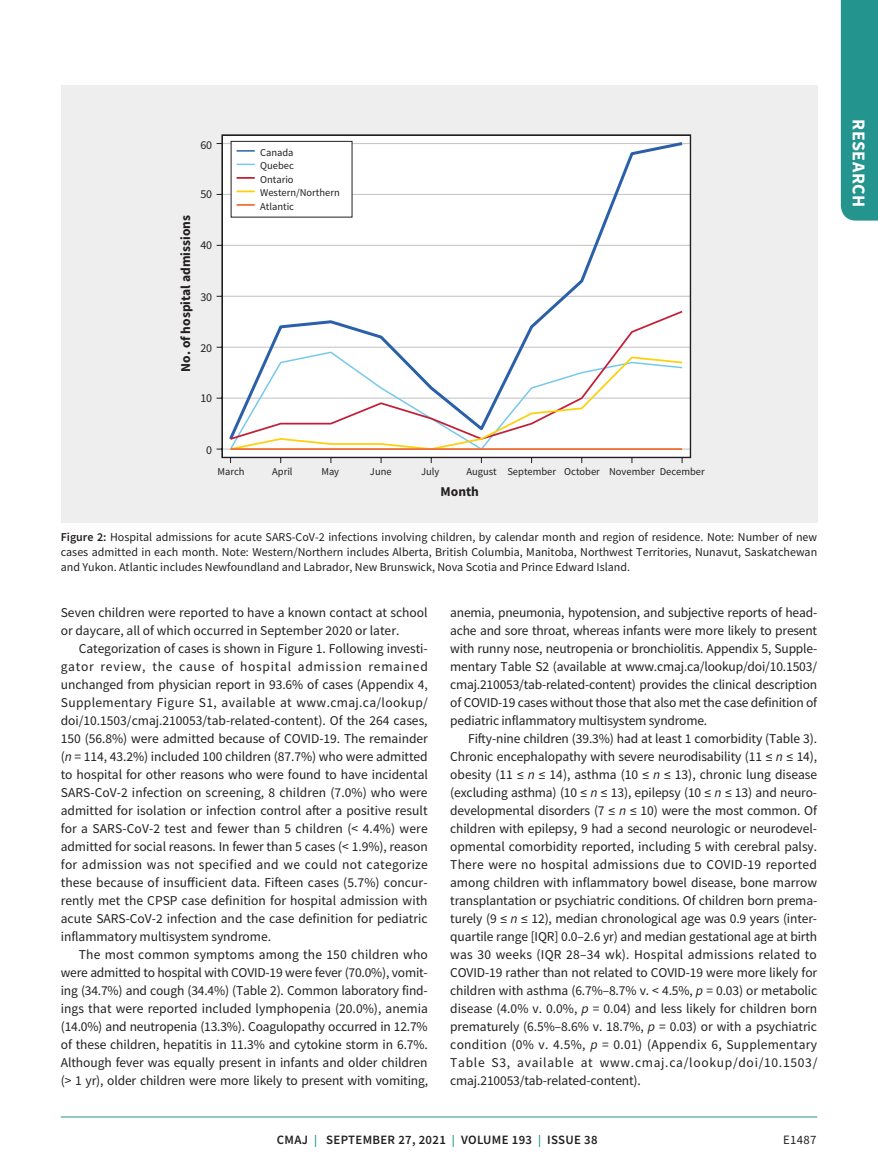
<style>
.page{position:relative;width:878px;height:1175px;background:#fff}
.page>*{position:absolute;margin:0;border:0;box-sizing:border-box;transform-origin:0 0}
.t1{font:700 18px "Source Sans Pro";letter-spacing:.025em;color:#fff}
.t2{font:13.5px/18px "Source Sans Pro";letter-spacing:-.005em;color:#231f20;text-align:justify}
.t3{font:700 13.5px "Source Sans Pro";color:#231f20}
.t4{font:600 12.75px "Source Sans Pro";letter-spacing:.025em;color:#231f20}
.t5{font:12.75px "Source Sans Pro";letter-spacing:.025em;color:#231f20}
.t6{font:12px/15px "Source Sans Pro";color:#231f20;text-align:justify}
.t7{font:10.5px/13.5px "Source Sans Pro";color:#231f20}
.s1{font-weight:600}
.s2{font-style:italic}
.s3{font-size:12px;color:#24948e}
</style>
<div class="page">
<div style="left:840px;top:0;width:38px;height:220px;background:#24948e"></div>
<hr style="left:61px;top:1116px;width:756px;height:1px;background:#24948e">
<div style="left:61px;top:85px;width:756px;height:438px;background:#eeeeef"></div>
<svg style="left:216px;top:134px;width:475px;height:329px;background:#f4f3f3"></svg>
<div style="left:231px;top:141px;width:121px;height:76px;background:#fff;border:1px solid #231f20"></div>
<svg style="left:236px;top:150px;width:19px;height:2px"></svg>
<svg style="left:236px;top:164px;width:19px;height:1px"></svg>
<svg style="left:236px;top:177px;width:19px;height:2px"></svg>
<svg style="left:236px;top:190px;width:19px;height:2px"></svg>
<svg style="left:236px;top:204px;width:19px;height:2px"></svg>
<p class="t6" style="left:200px;top:137px;width:13px">60</p>
<p class="t6" style="left:200px;top:187px;width:13px">50</p>
<p class="t3" style="left:177px;top:372px;width:158px;rotate:-90deg">No. of hospital admissions</p>
<p class="t6" style="left:200px;top:237px;width:13px">40</p>
<p class="t6" style="left:200px;top:289px;width:13px">30</p>
<p class="t6" style="left:200px;top:340px;width:13px">20</p>
<p class="t6" style="left:200px;top:390px;width:13px">10</p>
<p class="t7" style="left:260px;top:145px;width:81px">Canada<br>Quebec<br>Ontario<br>Western/Northern<br>Atlantic</p>
<p class="t6" style="left:206px;top:443px;width:7px">0</p>
<p class="t7" style="left:217px;top:465px;width:29px">March</p>
<p class="t7" style="left:272px;top:465px;width:22px">April</p>
<p class="t7" style="left:321px;top:465px;width:19px">May</p>
<p class="t7" style="left:370px;top:465px;width:23px">June</p>
<p class="t7" style="left:421px;top:465px;width:20px">July</p>
<p class="t7" style="left:466px;top:465px;width:240px">August September October November December</p>
<p class="t3" style="left:440px;top:482px;width:40px">Month</p>
<p class="t6" style="left:61px;top:530px;width:758px"><span class="s1">Figure 2:</span> Hospital admissions for acute SARS-CoV-2 infections involving children, by calendar month and region of residence. Note: Number of new cases admitted in each month. Note: Western/Northern includes Alberta, British Columbia, Manitoba, Northwest Territories, Nunavut, Saskatchewan and Yukon. Atlantic includes Newfoundland and Labrador, New Brunswick, Nova Scotia and Prince Edward Island.</p>
<p class="t2" style="left:61px;top:603px;width:368px">Seven children were reported to have a known contact at school or daycare, all of which occurred in September 2020 or later.</p>
<p class="t2" style="left:61px;top:639px;width:369px;text-indent:18px">Categorization of cases is shown in Figure 1. Following investi&shy;gator review, the cause of hospital admission remained unchanged from physician report in 93.6% of cases (Appendix 4, Supplementary Figure S1, available at www.cmaj.ca/lookup/ doi/10.1503/cmaj.210053/tab-related-content). Of the 264 cases, 150 (56.8%) were admitted because of COVID-19. The remainder (<span class="s2">n</span> = 114, 43.2%) included 100 children (87.7%) who were admitted to hospital for other reasons who were found to have incidental SARS-CoV-2 infection on screening, 8 children (7.0%) who were admitted for isolation or infection control after a positive result for a SARS-CoV-2 test and fewer than 5 children (&lt; 4.4%) were admitted for social reasons. In fewer than 5 cases (&lt; 1.9%), reason for admission was not specified and we could not categorize these because of insufficient data. Fifteen cases (5.7%) concur&shy;rently met the CPSP case definition for hospital admission with acute SARS-CoV-2 infection and the case definition for pediatric inflammatory multisystem syndrome.</p>
<p class="t2" style="left:61px;top:945px;width:369px;text-indent:18px">The most common symptoms among the 150 children who were admitted to hospital with COVID-19 were fever (70.0%), vomit&shy;ing (34.7%) and cough (34.4%) (Table 2). Common laboratory find&shy;ings that were reported included lymphopenia (20.0%), anemia (14.0%) and neutropenia (13.3%). Coagulopathy occurred in 12.7% of these children, hepatitis in 11.3% and cytokine storm in 6.7%.<br>Although fever was equally present in infants and older children (&gt; 1 yr), older children were more likely to present with vomiting,</p>
<p class="t2" style="left:450px;top:603px;width:368px">anemia, pneumonia, hypotension, and subjective reports of head&shy;ache and sore throat, whereas infants were more likely to present with runny nose, neutropenia or bronchiolitis. Appendix 5, Supple&shy;mentary Table S2 (available at www.cmaj.ca/lookup/doi/10.1503/ cmaj.210053/tab-related-content) provides the clinical description of COVID-19 cases without those that also met the case definition of pediatric inflammatory multisystem syndrome.</p>
<p class="t2" style="left:450px;top:729px;width:368px;text-indent:18px">Fifty-nine children (39.3%) had at least 1 comorbidity (Table 3).<br>Chronic encephalopathy with severe neurodisability (11 ≤ <span class="s2">n</span> ≤ 14), obesity (11 ≤ <span class="s2">n</span> ≤ 14), asthma (10 ≤ <span class="s2">n</span> ≤ 13), chronic lung disease (excluding asthma) (10 ≤ <span class="s2">n</span> ≤ 13), epilepsy (10 ≤ <span class="s2">n</span> ≤ 13) and neuro&shy;developmental disorders (7 ≤ <span class="s2">n</span> ≤ 10) were the most common. Of children with epilepsy, 9 had a second neurologic or neurodevel&shy;opmental comorbidity reported, including 5 with cerebral palsy.<br>There were no hospital admissions due to COVID-19 reported among children with inflammatory bowel disease, bone marrow transplantation or psychiatric conditions. Of children born prema&shy;turely (9 ≤ <span class="s2">n</span> ≤ 12), median chronological age was 0.9 years (inter&shy;quartile range [IQR] 0.0–2.6 yr) and median gestational age at birth was 30 weeks (IQR 28–34 wk). Hospital admissions related to COVID-19 rather than not related to COVID-19 were more likely for children with asthma (6.7%–8.7% v. &lt; 4.5%, <span class="s2">p</span> = 0.03) or metabolic disease (4.0% v. 0.0%, <span class="s2">p</span> = 0.04) and less likely for children born prematurely (6.5%–8.6% v. 18.7%, <span class="s2">p</span> = 0.03) or with a psychiatric condition (0% v. 4.5%, <span class="s2">p</span> = 0.01) (Appendix 6, Supplementary Table S3, available at www.cmaj.ca/lookup/doi/10.1503/ cmaj.210053/tab-related-content).</p>
<p class="t4" style="left:277px;top:1131px;width:322px">CMAJ <span class="s3">|</span> SEPTEMBER 27, 2021 <span class="s3">|</span> VOLUME 193 <span class="s3">|</span> ISSUE 38</p>
<p class="t5" style="left:783px;top:1132px;width:35px">E1487</p>
<h1 class="t1" style="left:871px;top:119px;width:89px;rotate:90deg">RESEARCH</h1>
</div>
